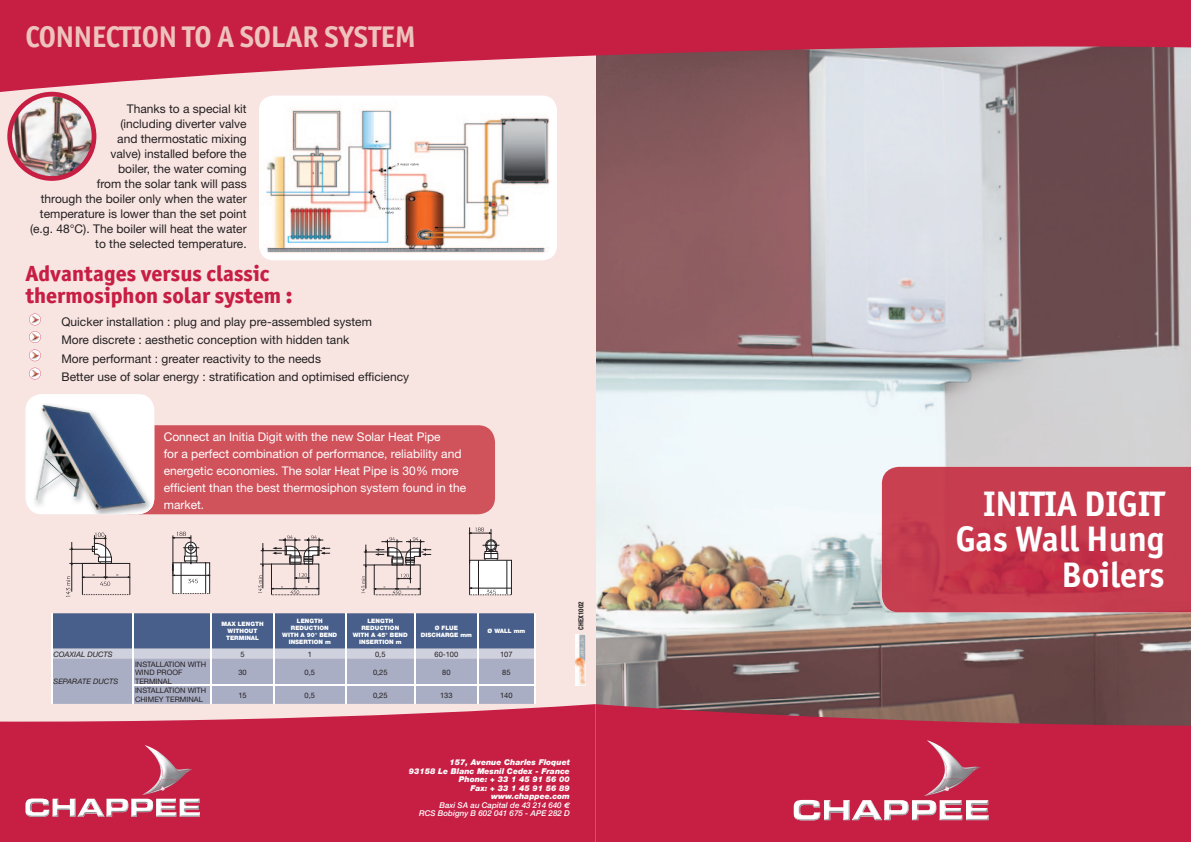
<style>
.page{position:relative;width:1191px;height:842px;background:#fff}
.page>*{position:absolute;margin:0;border:0;box-sizing:border-box;transform-origin:0 0}
.t1{font:700 35.6px/35.6px "Officina San ITC";color:#fff;text-align:right}
.t2{font:700 30px "Officina San ITC";letter-spacing:-.01em;color:#eec3bd}
.t3{font:800 22px/22px "Officina San ITC";color:#c71e44}
.t4{font:12px/15px "Helvetica Neue";color:#231f20;text-align:right}
.t5{font:12px/17px "Helvetica Neue";color:#fff}
.t6{font:italic 900 8px/8.5px "Helvetica Neue";color:#fff;text-align:right}
.t7{font:7.5px/8.5px "Helvetica Neue";color:#231f20}
.t8{font:italic 7.5px "Helvetica Neue";color:#231f20}
.t9{font:700 condensed 7px "Helvetica Neue";color:#231f20}
.t10{font:900 6px/7px "Helvetica Neue";color:#fff;text-align:center}
.s1{font-weight:500}
.s2{font-family:"Euro Sans";font-weight:700}
</style>
<div class="page">
<img style="left:595px;top:109px;width:596px;height:595px">
<div style="left:0;top:0;width:595px;height:842px;background:#f8e5e2"></div>
<svg style="left:0;top:704px;width:595px;height:138px;background:#cb3153"></svg>
<img style="left:145px;top:745px;width:48px;height:36px">
<img style="left:151px;top:779px;width:25px;height:2px">
<img style="left:158px;top:763px;width:5px;height:18px">
<img style="left:142px;top:780px;width:19px;height:1px">
<img style="left:175px;top:768px;width:18px;height:3px">
<img style="left:176px;top:770px;width:15px;height:11px">
<svg style="left:25px;top:781px;width:175px;height:36px;background:#cf5e78"></svg>
<svg style="left:595px;top:704px;width:596px;height:138px;background:#bd2545"></svg>
<img style="left:927px;top:740px;width:53px;height:41px">
<img style="left:933px;top:778px;width:28px;height:3px">
<img style="left:941px;top:760px;width:6px;height:20px">
<img style="left:923px;top:779px;width:22px;height:2px">
<img style="left:961px;top:766px;width:19px;height:3px">
<img style="left:961px;top:768px;width:17px;height:13px">
<img style="left:948px;top:780px;width:14px;height:1px">
<svg style="left:793px;top:781px;width:195px;height:39px"></svg>
<img style="left:882px;top:467px;width:309px;height:145px">
<svg style="left:0;top:0;width:1191px;height:109px;background:#bf566d"></svg>
<img style="left:576px;top:634px;width:10px;height:51px">
<svg style="left:66px;top:532px;width:65px;height:65px"></svg>
<svg style="left:172px;top:532px;width:38px;height:62px"></svg>
<hr style="left:173px;top:535px;width:1px;height:39px;background:#231f20">
<div style="left:271px;top:564px;width:48px;height:31px;border:1px solid #231f20"></div>
<hr style="left:308px;top:538px;width:1px;height:45px;background:#231f20">
<hr style="left:263px;top:543px;width:1px;height:45px;background:#231f20">
<hr style="left:295px;top:538px;width:1px;height:51px;background:#231f20">
<svg style="left:295px;top:573px;width:14px;height:6px"></svg>
<svg style="left:260px;top:535px;width:70px;height:31px"></svg>
<svg style="left:271px;top:586px;width:48px;height:10px"></svg>
<svg style="left:258px;top:575px;width:4px;height:18px"></svg>
<div style="left:374px;top:565px;width:46px;height:30px;border:1px solid #231f20"></div>
<hr style="left:410px;top:539px;width:1px;height:44px;background:#231f20">
<hr style="left:366px;top:545px;width:1px;height:44px;background:#231f20">
<hr style="left:397px;top:539px;width:1px;height:50px;background:#231f20">
<svg style="left:397px;top:574px;width:14px;height:5px"></svg>
<svg style="left:363px;top:537px;width:68px;height:30px"></svg>
<svg style="left:374px;top:586px;width:46px;height:10px"></svg>
<svg style="left:361px;top:576px;width:4px;height:17px"></svg>
<div style="left:484px;top:553px;width:14px;height:6px;border:1px solid #231f20"></div>
<div style="left:469px;top:560px;width:42px;height:35px;background:#fff"></div>
<div style="left:469px;top:560px;width:42px;height:35px;border:1px solid #231f20"></div>
<hr style="left:478px;top:560px;width:1px;height:35px;background:#231f20">
<hr style="left:506px;top:560px;width:1px;height:34px;background:#231f20">
<hr style="left:469px;top:527px;width:1px;height:36px;background:#231f20">
<svg style="left:469px;top:587px;width:42px;height:9px"></svg>
<svg style="left:469px;top:527px;width:31px;height:31px"></svg>
<svg style="left:544px;top:841px;width:16px;height:1px"></svg>
<img style="left:259px;top:96px;width:298px;height:164px">
<img style="left:397px;top:163px;width:22px;height:3px">
<img style="left:378px;top:207px;width:22px;height:7px">
<div style="left:143px;top:425px;width:352px;height:89px;background:#d0535c"></div>
<div style="left:26px;top:394px;width:128px;height:120px;background:#fff;border-radius:16px"></div>
<img style="left:31px;top:404px;width:108px;height:110px">
<img style="left:34px;top:405px;width:111px;height:105px">
<img style="left:7px;top:92px;width:89px;height:89px">
<svg style="left:51px;top:613px;width:484px;height:91px;background:#8c97b3"></svg>
<hr style="left:51px;top:613px;width:1px;height:36px;background:#fff">
<hr style="left:132px;top:613px;width:1px;height:36px;background:#fff">
<hr style="left:211px;top:613px;width:1px;height:36px;background:#fff">
<hr style="left:273px;top:613px;width:1px;height:36px;background:#fff">
<hr style="left:345px;top:613px;width:1px;height:36px;background:#fff">
<hr style="left:414px;top:613px;width:1px;height:36px;background:#fff">
<hr style="left:477px;top:613px;width:1px;height:36px;background:#fff">
<hr style="left:534px;top:613px;width:1px;height:36px;background:#fff">
<hr style="left:133px;top:685px;width:402px;height:1px;background:#fff">
<svg style="left:29px;top:314px;width:12px;height:11px"></svg>
<svg style="left:29px;top:331px;width:12px;height:12px"></svg>
<svg style="left:29px;top:349px;width:12px;height:12px"></svg>
<svg style="left:29px;top:368px;width:12px;height:11px"></svg>
<h2 class="t2" style="left:26px;top:18px;width:392px">CONNECTION TO A SOLAR SYSTEM</h2>
<p class="t4" style="left:30px;top:101px;width:218px">Thanks to a special kit<br>(including diverter valve<br>and thermostatic mixing<br>valve) installed before the<br>boiler, the water coming<br>from the solar tank will pass<br>through the boiler only when the water temperature is lower than the set point (e.g. 48°C). The boiler will heat the water to the selected temperature.</p>
<h3 class="t3" style="left:26px;top:262px;width:268px">Advantages versus classic thermosiphon solar system :</h3>
<p class="t4" style="left:62px;top:312px;width:349px;line-height:18.4px;text-align:left">Quicker installation : plug and play pre-assembled system<br>More discrete : aesthetic conception with hidden tank<br>More performant : greater reactivity to the needs<br>Better use of solar energy : stratification and optimised efficiency</p>
<p class="t5" style="left:164px;top:428px;width:304px">Connect an Initia Digit with the new Solar Heat Pipe<br>for a perfect combination of performance, reliability and energetic economies. The solar Heat Pipe is 30% more efficient than the best thermosiphon system found in the market.</p>
<p class="t10" style="left:221px;top:621px;width:44px">MAX LENGTH<br>WITHOUT<br>TERMINAL</p>
<p class="t10" style="left:282px;top:617px;width:56px">LENGTH<br>REDUCTION<br>WITH A 90° BEND<br>INSERTION m</p>
<p class="t10" style="left:353px;top:617px;width:56px">LENGTH<br>REDUCTION<br>WITH A 45° BEND<br>INSERTION m</p>
<p class="t10" style="left:421px;top:624px;width:53px">Ø FLUE<br>DISCHARGE mm</p>
<p class="t10" style="left:487px;top:628px;width:39px">Ø WALL mm</p>
<p class="t8" style="left:54px;top:649px;width:61px">COAXIAL DUCTS</p>
<p class="t7" style="left:240px;top:649px;width:6px">5</p>
<p class="t7" style="left:308px;top:649px;width:6px">1</p>
<p class="t7" style="left:375px;top:649px;width:12px">0,5</p>
<p class="t7" style="left:434px;top:649px;width:25px">60-100</p>
<p class="t7" style="left:500px;top:649px;width:14px">107</p>
<p class="t8" style="left:54px;top:677px;width:66px">SEPARATE DUCTS</p>
<p class="t7" style="left:135px;top:659px;width:73px">INSTALLATION WITH<br>WIND PROOF<br>TERMINAL</p>
<p class="t7" style="left:238px;top:668px;width:10px">30</p>
<p class="t7" style="left:304px;top:668px;width:12px">0,5</p>
<p class="t7" style="left:373px;top:668px;width:16px">0,25</p>
<p class="t7" style="left:442px;top:668px;width:10px">80</p>
<p class="t7" style="left:502px;top:668px;width:10px">85</p>
<p class="t7" style="left:135px;top:686px;width:73px">INSTALLATION WITH<br>CHIMEY TERMINAL</p>
<p class="t7" style="left:238px;top:691px;width:10px">15</p>
<p class="t7" style="left:304px;top:691px;width:12px">0,5</p>
<p class="t7" style="left:373px;top:691px;width:16px">0,25</p>
<p class="t7" style="left:440px;top:691px;width:14px">133</p>
<p class="t7" style="left:500px;top:691px;width:14px">140</p>
<p class="t9" style="left:577px;top:630px;width:30px;rotate:-90deg">CHEX1002</p>
<p class="t6" style="left:409px;top:758px;width:163px">157, Avenue Charles Floquet<br>93158 Le Blanc Mesnil Cedex - France<br>Phone: + 33 1 45 91 56 00<br>Fax: + 33 1 45 91 56 89 www.chappee.com<br><span class="s1">Baxi SA au Capital de 43 214 640</span> <span class="s2">€<br></span><span class="s1">RCS Bobigny B 602 041 675 - APE 282 D</span></p>
<h1 class="t1" style="left:955px;top:486px;width:210px">INITIA DIGIT<br>Gas Wall Hung<br>Boilers</h1>
</div>
